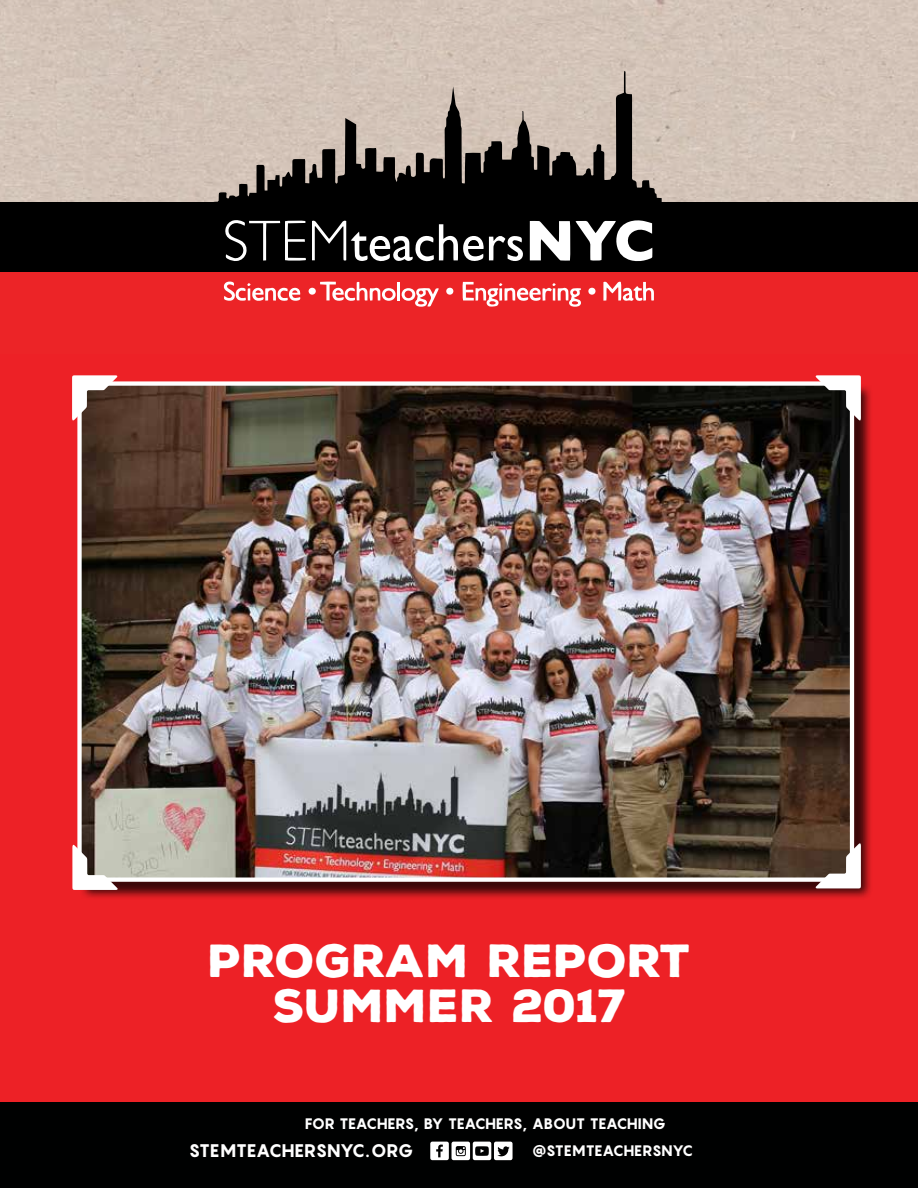
<style>
.page{position:relative;width:918px;height:1188px;background:#fff}
.page>*{position:absolute;margin:0;border:0;box-sizing:border-box;transform-origin:0 0}
.t1{font:900 45px/45px "Nexa Rust Sans";letter-spacing:.01em;color:#fff;text-align:center}
.t2{font:800 18px "Pangram";letter-spacing:-.02em;color:#fff}
.t3{font:800 15px "Pangram";letter-spacing:-.025em;color:#fff}
</style>
<div class="page">
<div style="left:0;top:0;width:918px;height:203px;background:#d3c3b8"></div>
<div style="left:0;top:203px;width:918px;height:88px;background:#000"></div>
<svg style="left:213px;top:71px;width:451px;height:191px;background:#7b726b"></svg>
<div style="left:0;top:272px;width:918px;height:189px;background:#ec2427"></div>
<svg style="left:530px;top:221px;width:40px;height:40px"></svg>
<svg style="left:576px;top:220px;width:76px;height:41px"></svg>
<svg style="left:225px;top:220px;width:81px;height:41px"></svg>
<svg style="left:312px;top:220px;width:211px;height:42px"></svg>
<svg style="left:402px;top:288px;width:37px;height:19px"></svg>
<svg style="left:320px;top:282px;width:76px;height:19px"></svg>
<svg style="left:603px;top:281px;width:51px;height:20px"></svg>
<hr style="left:397px;top:282px;width:3px;height:18px;background:#fff">
<div style="left:309px;top:288px;width:7px;height:7px;background:#fff;border-radius:50%"></div>
<div style="left:446px;top:288px;width:7px;height:7px;background:#fff;border-radius:50%"></div>
<div style="left:588px;top:288px;width:8px;height:7px;background:#fff;border-radius:50%"></div>
<svg style="left:223px;top:282px;width:78px;height:19px"></svg>
<svg style="left:462px;top:282px;width:119px;height:25px"></svg>
<div style="left:0;top:354px;width:918px;height:834px;background:#ed2126"></div>
<div style="left:80px;top:384px;width:793px;height:516px;background:#000;opacity:.75"></div>
<img style="left:82px;top:386px;width:767px;height:491px">
<div style="left:77px;top:381px;width:777px;height:501px;border:4px solid #fff"></div>
<svg style="left:72px;top:375px;width:46px;height:46px;background:#a3928c"></svg>
<svg style="left:815px;top:375px;width:46px;height:46px;background:#85817f"></svg>
<svg style="left:815px;top:843px;width:46px;height:45px;background:#a2968e"></svg>
<svg style="left:72px;top:845px;width:46px;height:45px;background:#cac6c0"></svg>
<div style="left:0;top:1102px;width:918px;height:86px;background:#000101"></div>
<svg style="left:430px;top:1142px;width:83px;height:18px"></svg>
<h1 class="t1" style="left:208px;top:939px;width:485px">PROGRAM REPORT<br>SUMMER 2017</h1>
<p class="t3" style="left:305px;top:1114px;width:363px">FOR TEACHERS, BY TEACHERS, ABOUT TEACHING</p>
<p class="t2" style="left:189px;top:1139px;width:226px">STEMTEACHERSNYC.ORG</p>
<p class="t3" style="left:532px;top:1141px;width:163px">@STEMTEACHERSNYC</p>
</div>
